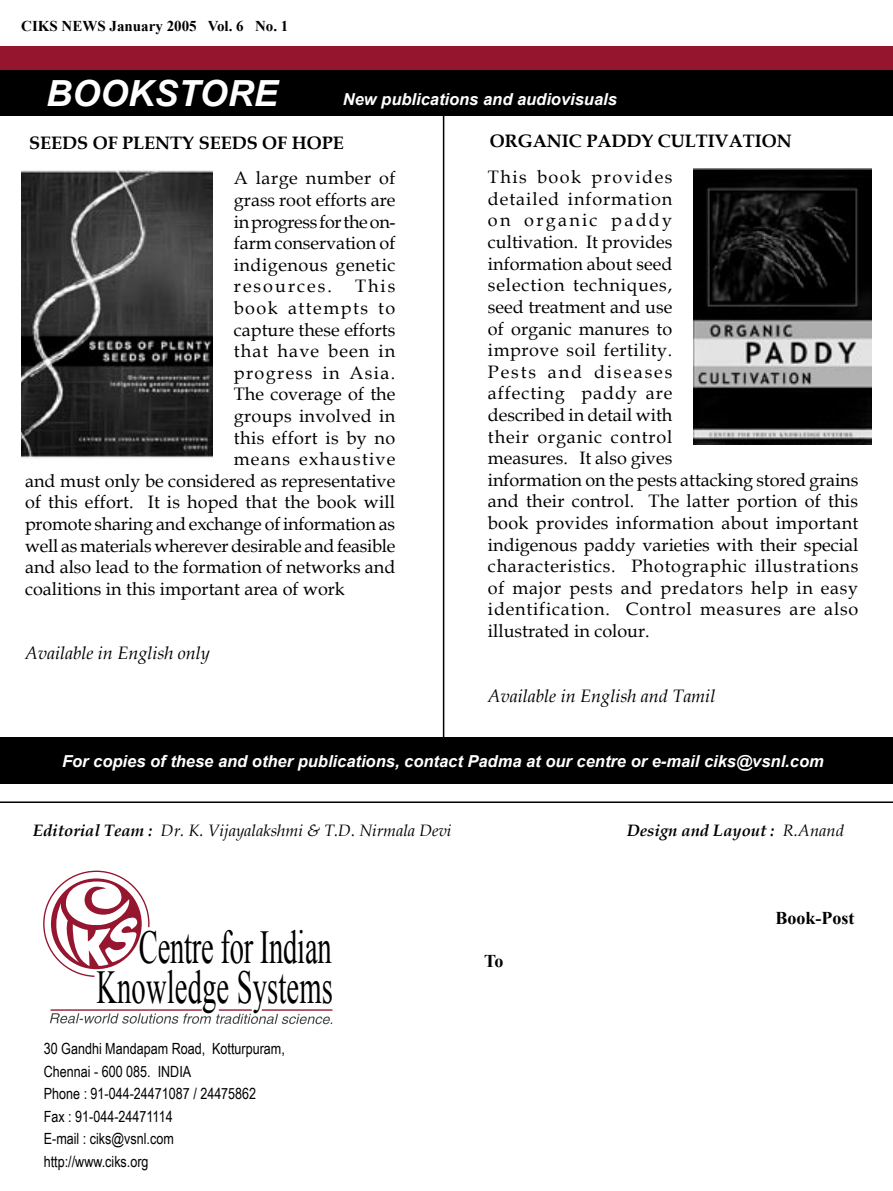
<style>
.page{position:relative;width:893px;height:1191px;background:#fff}
.page>*{position:absolute;margin:0;border:0;box-sizing:border-box;transform-origin:0 0}
.t1{font:47.1px/39.8px "Times New Roman";letter-spacing:.005em;color:#000;text-align:right;scale:.6 1}
.t2{font:italic 700 36px "Arial";color:#fff}
.body{font:18px/21.6px "Book Antiqua";letter-spacing:.01em;color:#000}
.body-2{font:18px "Book Antiqua";letter-spacing:-.015em;color:#000}
.body-3{font:italic 18px "Book Antiqua";color:#000}
.body-4{font:700 18px "Book Antiqua";color:#000}
.body-5{font:18px "Book Antiqua";letter-spacing:.065em;color:#000}
.body-6{font:18px "Book Antiqua";letter-spacing:.075em;color:#000}
.body-7{font:18px "Book Antiqua";letter-spacing:.08em;color:#000}
.t3{font:700 18px "Times New Roman";color:#000}
.t4{font:italic 700 16.5px "Arial";color:#fff}
.Plain_Text{font:italic 16.5px "Book Antiqua";color:#000}
.Plain_Text-2{font:italic 700 16.5px "Book Antiqua";color:#000}
.t5{font:15.45px/22.4px "Arial Narrow";color:#000}
.t6{font:700 15px "Times New Roman";color:#000}
.s1{font-weight:700}
.s2{font-weight:400}
</style>
<div class="page">
<svg style="left:43px;top:878px;width:99px;height:91px"></svg>
<svg style="left:50px;top:1013px;width:282px;height:11px"></svg>
<hr style="left:51px;top:1009px;width:151px;height:1px;background:#96152f">
<hr style="left:219px;top:1009px;width:33px;height:1px;background:#96152f">
<hr style="left:262px;top:1009px;width:70px;height:1px;background:#96152f">
<hr style="left:0;top:801px;width:893px;height:2px;background:#000">
<div style="left:0;top:69px;width:893px;height:46px;background:#000"></div>
<hr style="left:443px;top:109px;width:1px;height:628px;background:#000">
<div style="left:0;top:737px;width:893px;height:47px;background:#000"></div>
<div style="left:0;top:46px;width:893px;height:24px;background:#95152f"></div>
<img style="left:21px;top:170px;width:192px;height:288px">
<img style="left:694px;top:169px;width:177px;height:275px">
<p class="t6" style="left:21px;top:16px;width:269px">CIKS NEWS January 2005 Vol. 6 No. 1</p>
<p class="t2" style="left:46px;top:70px;width:233px">BOOKSTORE</p>
<p class="t4" style="left:343px;top:88px;width:276px">New publications and audiovisuals</p>
<p class="body-4" style="left:29px;top:130px;width:316px">SEEDS OF PLENTY SEEDS OF HOPE</p>
<p class="body-4" style="left:490px;top:129px;width:303px">ORGANIC PADDY CULTIVATION</p>
<p class="body" style="left:234px;top:167px;width:163px;text-align:justify">A large number of grass root efforts are in progress for the on&shy;farm conservation of indigenous genetic resources.</p>
<p class="body" style="left:355px;top:275px;width:42px">This</p>
<p class="body-7" style="left:234px;top:295px;width:163px">book attempts to</p>
<p class="body" style="left:234px;top:318px;width:163px">capture these efforts</p>
<p class="body-5" style="left:234px;top:338px;width:163px">that have been in</p>
<p class="body-6" style="left:234px;top:360px;width:163px">progress in Asia.</p>
<p class="body" style="left:234px;top:383px;width:163px">The coverage of the</p>
<p class="body" style="left:234px;top:405px;width:163px">groups involved in</p>
<p class="body" style="left:234px;top:426px;width:163px">this effort is by no</p>
<p class="body-5" style="left:234px;top:446px;width:163px">means exhaustive</p>
<p class="body" style="left:25px;top:469px;width:372px">and must only be considered as representative</p>
<p class="body" style="left:25px;top:491px;width:372px">of this effort. It is hoped that the book will</p>
<p class="body-2" style="left:25px;top:511px;width:372px">promote sharing and exchange of information as</p>
<p class="body-2" style="left:25px;top:533px;width:372px">well as materials wherever desirable and feasible</p>
<p class="body" style="left:25px;top:556px;width:372px">and also lead to the formation of networks and</p>
<p class="body" style="left:25px;top:577px;width:321px">coalitions in this important area of work</p>
<p class="body-3" style="left:25px;top:640px;width:186px">Available in English only</p>
<p class="body" style="left:488px;top:166px;width:372px">This book provides<br>detailed information<br>on organic paddy<br>cultivation. It provides<br>information about seed<br>selection techniques,<br>seed treatment and use<br>of organic manures to<br>improve soil fertility.<br>Pests and diseases<br>affecting paddy are<br>described in detail with<br>their organic control<br>measures. It also gives<br>information on the pests attacking stored grains and their control. The latter portion of this book provides information about important indigenous paddy varieties with their special characteristics. Photographic illustrations of major pests and predators help in easy identification. Control measures are also illustrated in colour.</p>
<p class="body-3" style="left:488px;top:683px;width:229px">Available in English and Tamil</p>
<p class="t4" style="left:62px;top:750px;width:763px">For copies of these and other publications, contact Padma at our centre or e-mail ciks@vsnl.com</p>
<p class="Plain_Text" style="left:33px;top:819px;width:420px"><span class="s1">Editorial Team :</span> Dr. K. Vijayalakshmi &amp; T.D. Nirmala Devi</p>
<p class="Plain_Text-2" style="left:627px;top:819px;width:218px">Design and Layout : <span class="s2">R.Anand</span></p>
<p class="t1" style="left:96px;top:926px;width:396px">Centre for Indian<br>Knowledge Systems</p>
<p class="t5" style="left:44px;top:1037px;width:242px">30 Gandhi Mandapam Road, Kotturpuram,<br>Chennai - 600 085. INDIA<br>Phone : 91-044-24471087 / 24475862<br>Fax : 91-044-24471114<br>E-mail : ciks@vsnl.com<br>http://www.ciks.org</p>
<p class="t3" style="left:484px;top:948px;width:21px">To</p>
<p class="t3" style="left:775px;top:905px;width:81px">Book-Post</p>
</div>
